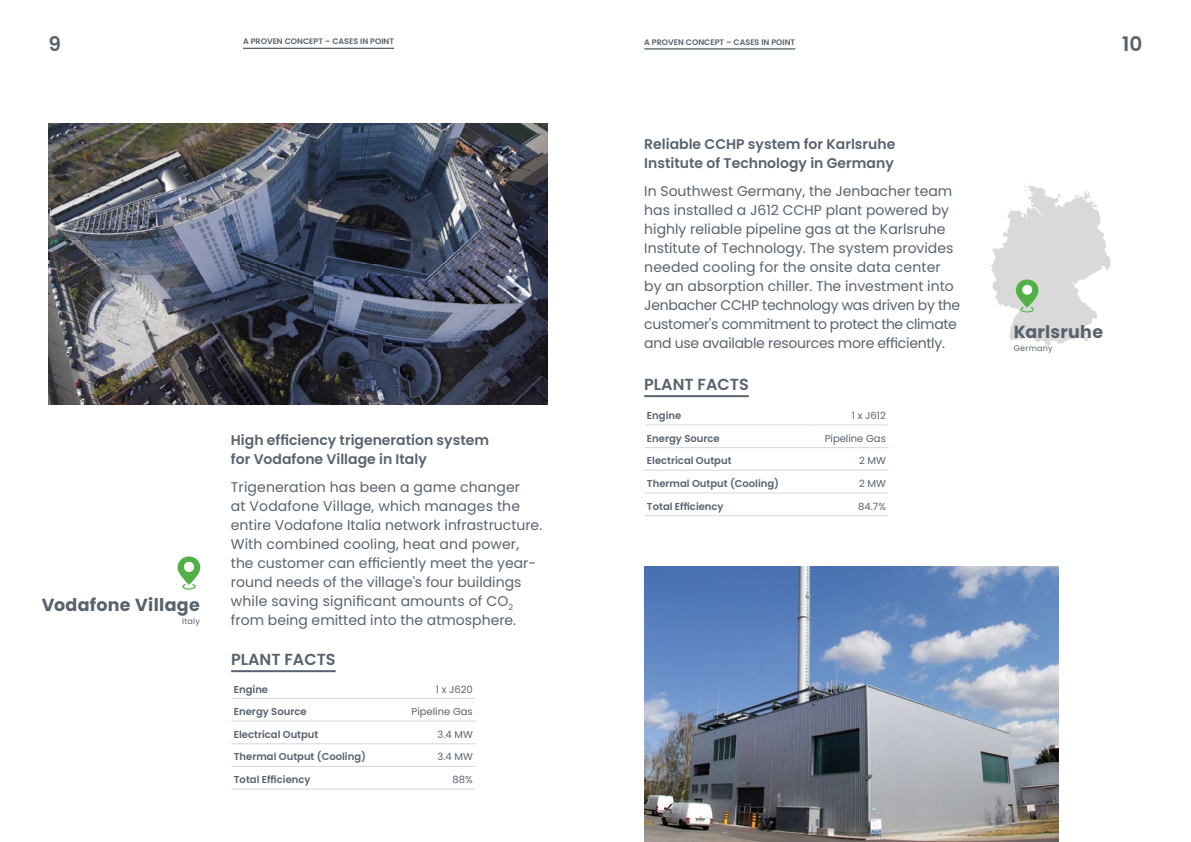
<style>
.page{position:relative;width:1191px;height:842px;background:#fff}
.page>*{position:absolute;margin:0;border:0;box-sizing:border-box;transform-origin:0 0}
.t1{font:600 20px "Poppins";color:#58636e}
.t2{font:700 17.5px "Poppins";letter-spacing:.015em;color:#58636e}
.t3{font:600 16px "Poppins";color:#58636e}
.t4{font:14px/19px "Poppins";color:#58636e}
.t5{font:600 14px/19px "Poppins";color:#58636e}
.t6{font:600 10px "Poppins";color:#58636e}
.t7{font:10px "Poppins";color:#58636e}
.t8{font:600 8px "Poppins";color:#58636e}
.t9{font:8px "Poppins";letter-spacing:.035em;color:#58636e}
</style>
<div class="page">
<img style="left:49px;top:124px;width:498px;height:280px">
<img style="left:644px;top:566px;width:414px;height:276px">
<hr style="left:644px;top:48px;width:151px;height:2px;background:#58636e">
<hr style="left:243px;top:48px;width:151px;height:1px;background:#58636e">
<svg style="left:990px;top:183px;width:120px;height:163px"></svg>
<hr style="left:645px;top:425px;width:166px;height:1px;background:#d5d8db">
<hr style="left:811px;top:425px;width:77px;height:1px;background:#d5d8db">
<hr style="left:644px;top:447px;width:167px;height:1px;background:#d5d8db">
<hr style="left:811px;top:447px;width:77px;height:1px;background:#d5d8db">
<hr style="left:644px;top:470px;width:167px;height:1px;background:#d5d8db">
<hr style="left:811px;top:470px;width:77px;height:1px;background:#d5d8db">
<hr style="left:644px;top:493px;width:167px;height:1px;background:#d5d8db">
<hr style="left:811px;top:493px;width:77px;height:1px;background:#d5d8db">
<hr style="left:644px;top:515px;width:167px;height:1px;background:#d5d8db">
<hr style="left:811px;top:515px;width:77px;height:1px;background:#d5d8db">
<hr style="left:644px;top:395px;width:104px;height:2px;background:#58636e">
<svg style="left:177px;top:556px;width:23px;height:34px"></svg>
<div style="left:184px;top:562px;width:10px;height:10px;background:#fff;border-radius:50%"></div>
<hr style="left:232px;top:698px;width:166px;height:1px;background:#d5d8db">
<hr style="left:398px;top:698px;width:77px;height:1px;background:#d5d8db">
<hr style="left:231px;top:721px;width:167px;height:1px;background:#d5d8db">
<hr style="left:398px;top:721px;width:77px;height:1px;background:#d5d8db">
<hr style="left:231px;top:743px;width:167px;height:1px;background:#d5d8db">
<hr style="left:398px;top:743px;width:77px;height:1px;background:#d5d8db">
<hr style="left:231px;top:766px;width:167px;height:1px;background:#d5d8db">
<hr style="left:398px;top:766px;width:77px;height:1px;background:#d5d8db">
<hr style="left:231px;top:789px;width:167px;height:1px;background:#d5d8db">
<hr style="left:398px;top:789px;width:77px;height:1px;background:#d5d8db">
<hr style="left:231px;top:670px;width:105px;height:2px;background:#58636e">
<h1 class="t1" style="left:49px;top:32px;width:14px">9</h1>
<p class="t8" style="left:243px;top:37px;width:152px">A PROVEN CONCEPT – CASES IN POINT</p>
<p class="t8" style="left:644px;top:37px;width:152px">A PROVEN CONCEPT – CASES IN POINT</p>
<h1 class="t1" style="left:1122px;top:32px;width:22px">10</h1>
<p class="t2" style="left:42px;top:594px;width:160px">Vodafone Village</p>
<p class="t9" style="left:182px;top:616px;width:19px">Italy</p>
<p class="t5" style="left:231px;top:430px;width:260px">High efficiency trigeneration system for Vodafone Village in Italy</p>
<p class="t4" style="left:231px;top:477px;width:313px">Trigeneration has been a game changer<br>at Vodafone Village, which manages the entire Vodafone Italia network infrastructure.<br>With combined cooling, heat and power, the customer can efficiently meet the year&shy;round needs of the village’s four buildings while saving significant amounts of CO<sub>2 </sub>from being emitted into the atmosphere.</p>
<p class="t3" style="left:231px;top:650px;width:106px">PLANT FACTS</p>
<p class="t6" style="left:234px;top:683px;width:36px">Engine</p>
<p class="t7" style="left:436px;top:683px;width:39px">1 x J620</p>
<p class="t6" style="left:234px;top:706px;width:74px">Energy Source</p>
<p class="t7" style="left:411px;top:706px;width:63px">Pipeline Gas</p>
<p class="t6" style="left:234px;top:728px;width:86px">Electrical Output</p>
<p class="t7" style="left:437px;top:728px;width:37px">3.4 MW</p>
<p class="t6" style="left:234px;top:751px;width:134px">Thermal Output (Cooling)</p>
<p class="t7" style="left:437px;top:751px;width:37px">3.4 MW</p>
<p class="t6" style="left:234px;top:774px;width:78px">Total Efficiency</p>
<p class="t7" style="left:452px;top:774px;width:22px">88%</p>
<p class="t5" style="left:644px;top:135px;width:252px">Reliable CCHP system for Karlsruhe<br>Institute of Technology in Germany</p>
<p class="t4" style="left:644px;top:182px;width:317px">In Southwest Germany, the Jenbacher team has installed a J612 CCHP plant powered by highly reliable pipeline gas at the Karlsruhe Institute of Technology. The system provides needed cooling for the onsite data center by an absorption chiller. The investment into Jenbacher CCHP technology was driven by the customer’s commitment to protect the climate and use available resources more efficiently.</p>
<p class="t3" style="left:644px;top:375px;width:106px">PLANT FACTS</p>
<p class="t6" style="left:647px;top:409px;width:36px">Engine</p>
<p class="t7" style="left:852px;top:409px;width:35px">1 x J612</p>
<p class="t6" style="left:647px;top:432px;width:74px">Energy Source</p>
<p class="t7" style="left:824px;top:432px;width:63px">Pipeline Gas</p>
<p class="t6" style="left:647px;top:455px;width:86px">Electrical Output</p>
<p class="t7" style="left:859px;top:455px;width:28px">2 MW</p>
<p class="t6" style="left:647px;top:478px;width:134px">Thermal Output (Cooling)</p>
<p class="t7" style="left:859px;top:478px;width:28px">2 MW</p>
<p class="t6" style="left:647px;top:500px;width:78px">Total Efficiency</p>
<p class="t7" style="left:858px;top:500px;width:29px">84.7%</p>
<p class="t2" style="left:1013px;top:321px;width:91px">Karlsruhe</p>
<p class="t9" style="left:1013px;top:343px;width:40px">Germany</p>
</div>
